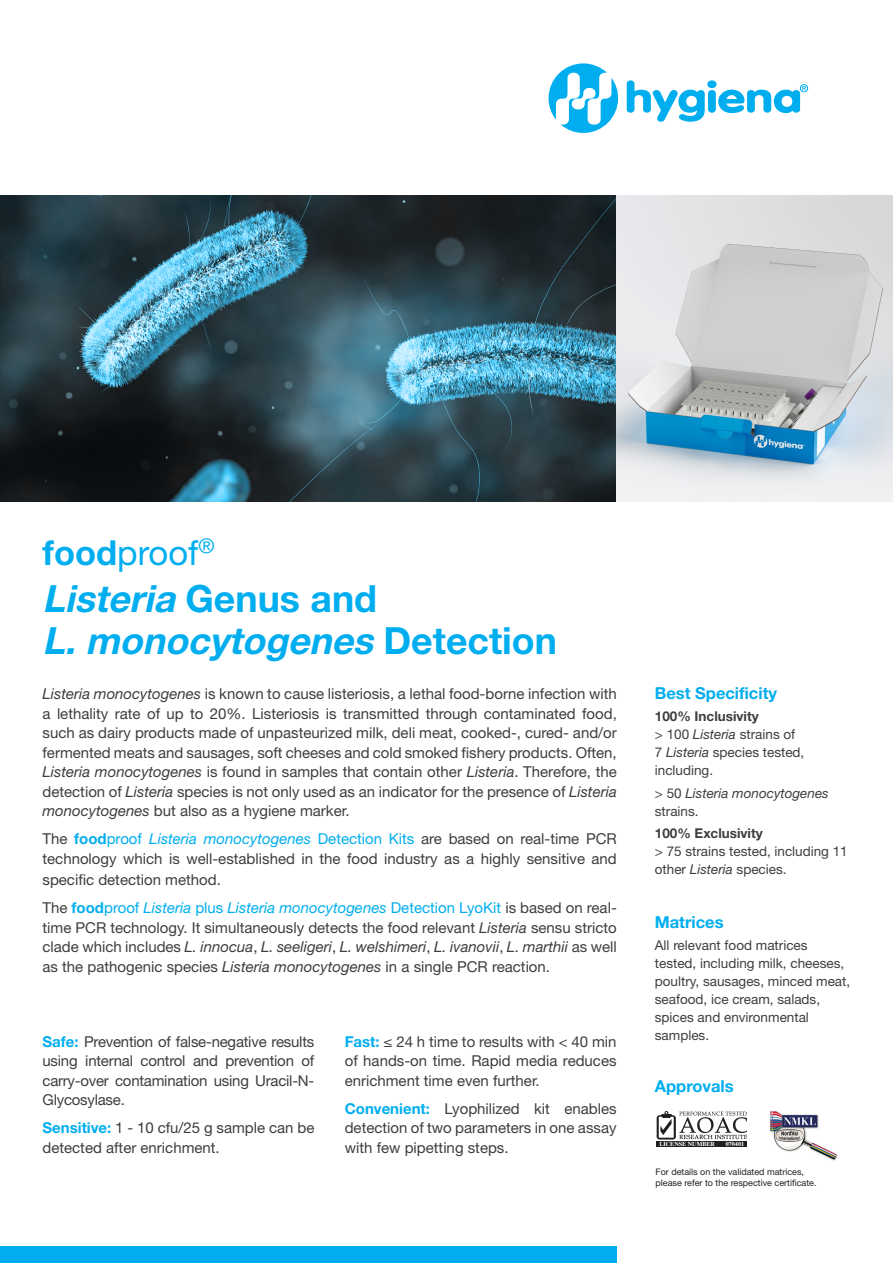
<style>
.page{position:relative;width:893px;height:1263px;background:#fff}
.page>*{position:absolute;margin:0;border:0;box-sizing:border-box;transform-origin:0 0}
.t1{font:italic 700 37.5px "Helvetica Neue LT Pro";color:#00aeef}
.t2{font:34.5px "Helvetica Neue LT Pro";color:#00aeef}
.Sidebar_Headline{font:700 16.5px "Helvetica Neue LT Pro";color:#00aeef}
.Text{font:15px/19.5px "Helvetica Neue LT Pro";color:#3e3e3f;text-align:justify}
.Sidebar_Text{font:13.5px/18px "Helvetica Neue LT Pro";color:#3e3e3f}
.Sidebar_Text-2{font:italic 13.5px/18px "Helvetica Neue LT Pro";color:#3e3e3f}
.t3{font:9px/10.8px "Helvetica Neue LT Pro";color:#231f20}
.t4{font:700 6.15px "Times";color:#fff}
.s1{font-weight:700}
.s2{font-style:normal}
.s3{font-style:italic}
.s4{font-weight:700;color:#00aeef}
.s5{color:#00aeef}
.s6{font-style:italic;color:#00aeef}
</style>
<div class="page">
<img style="left:617px;top:196px;width:276px;height:306px">
<svg style="left:0;top:196px;width:617px;height:306px;background:#2f4d59"></svg>
<div style="left:0;top:1246px;width:617px;height:17px;background:#00aeef"></div>
<div style="left:657px;top:1141px;width:90px;height:6px;background:#231f20"></div>
<svg style="left:657px;top:1111px;width:90px;height:29px"></svg>
<img style="left:770px;top:1111px;width:68px;height:50px">
<svg style="left:627px;top:80px;width:181px;height:42px"></svg>
<svg style="left:549px;top:63px;width:69px;height:69px"></svg>
<p class="t2" style="left:43px;top:531px;width:173px"><span class="s1">food</span>proof<sup>®</sup></p>
<p class="t1" style="left:43px;top:575px;width:336px">Listeria <span class="s2">G e n u s a n d</span></p>
<p class="t1" style="left:43px;top:617px;width:516px">L.monocytogenes <span class="s2">D e t e c t i o n</span></p>
<p class="Text" style="left:43px;top:684px;width:576px"><span class="s3">Listeria monocytogenes</span> is known to cause listeriosis, a lethal food-borne infection with a lethality rate of up to 20%. Listeriosis is transmitted through contaminated food, such as dairy products made of unpasteurized milk, deli meat, cooked-, cured- and/or fermented meats and sausages, soft cheeses and cold smoked fishery products. Often, <span class="s3">Listeria monocytogenes</span> is found in samples that contain other <span class="s3">Listeria</span>. Therefore, the detection of <span class="s3">Listeria</span> species is not only used as an indicator for the presence of <span class="s3">Listeria monocytogenes</span> but also as a hygiene marker.</p>
<p class="Text" style="left:43px;top:829px;width:576px">The <span class="s4">food</span><span class="s5">proof</span> <span class="s6">Listeria monocytogenes</span> <span class="s5">Detection Kits</span> are based on real-time PCR technology which is well-established in the food industry as a highly sensitive and</p>
<p class="Text" style="left:43px;top:870px;width:180px">specific detection method.</p>
<p class="Text" style="left:43px;top:898px;width:576px">The <span class="s4">food</span><span class="s5">proof</span> <span class="s6">Listeria</span> <span class="s5">plus</span> <span class="s6">Listeria monocytogenes</span> <span class="s5">Detection LyoKit</span> is based on real&shy;time PCR technology. It simultaneously detects the food relevant <span class="s3">Listeria</span> sensu stricto clade which includes <span class="s3">L. innocua</span>, <span class="s3">L. seeligeri</span>, <span class="s3">L. welshimeri</span>, <span class="s3">L. ivanovii</span>, <span class="s3">L. marthii</span> as well as the pathogenic species <span class="s3">Listeria monocytogenes</span> in a single PCR reaction.</p>
<p class="Text" style="left:43px;top:1031px;width:273px"><span class="s4">Safe:</span> Prevention of false-negative results using internal control and prevention of carry-over contamination using Uracil-N-Glycosylase.</p>
<p class="Text" style="left:43px;top:1118px;width:273px"><span class="s4">Sensitive:</span> 1 - 10 cfu/25 g sample can be detected after enrichment.</p>
<p class="Text" style="left:345px;top:1031px;width:273px"><span class="s4">Fast:</span> ≤ 24 h time to results with &lt; 40 min of hands-on time. Rapid media reduces enrichment time even further.</p>
<p class="Text" style="left:345px;top:1098px;width:273px"><span class="s4">Convenient:</span> Lyophilized kit enables detection of two parameters in one assay with few pipetting steps.</p>
<p class="Sidebar_Headline" style="left:655px;top:683px;width:124px">Best Specificity</p>
<p class="Sidebar_Text" style="left:655px;top:707px;width:151px"><span class="s1">100% Inclusivity<br></span>&gt; 100 <span class="s3">Listeria</span> strains of<br>7 <span class="s3">Listeria</span> species tested, including.</p>
<p class="Sidebar_Text-2" style="left:655px;top:783px;width:175px"><span class="s2">&gt; 50</span> Listeria monocytogenes <span class="s2">strains.</span></p>
<p class="Sidebar_Text" style="left:655px;top:824px;width:194px"><span class="s1">100% Exclusivity<br></span>&gt; 75 strains tested, including 11 other <span class="s3">Listeria</span> species.</p>
<p class="Sidebar_Headline" style="left:655px;top:912px;width:70px">Matrices</p>
<p class="Sidebar_Text" style="left:655px;top:936px;width:197px">All relevant food matrices tested, including milk, cheeses, poultry, sausages, minced meat, seafood, ice cream, salads, spices and environmental samples.</p>
<p class="Sidebar_Headline" style="left:655px;top:1076px;width:80px">Approvals</p>
<p class="t4" style="left:659px;top:1138px;width:57px">LICENSE NUMBER</p>
<p class="t4" style="left:726px;top:1138px;width:20px">070401</p>
<p class="t3" style="left:656px;top:1166px;width:163px">For details on the validated matrices, please refer to the respective certificate.</p>
</div>
